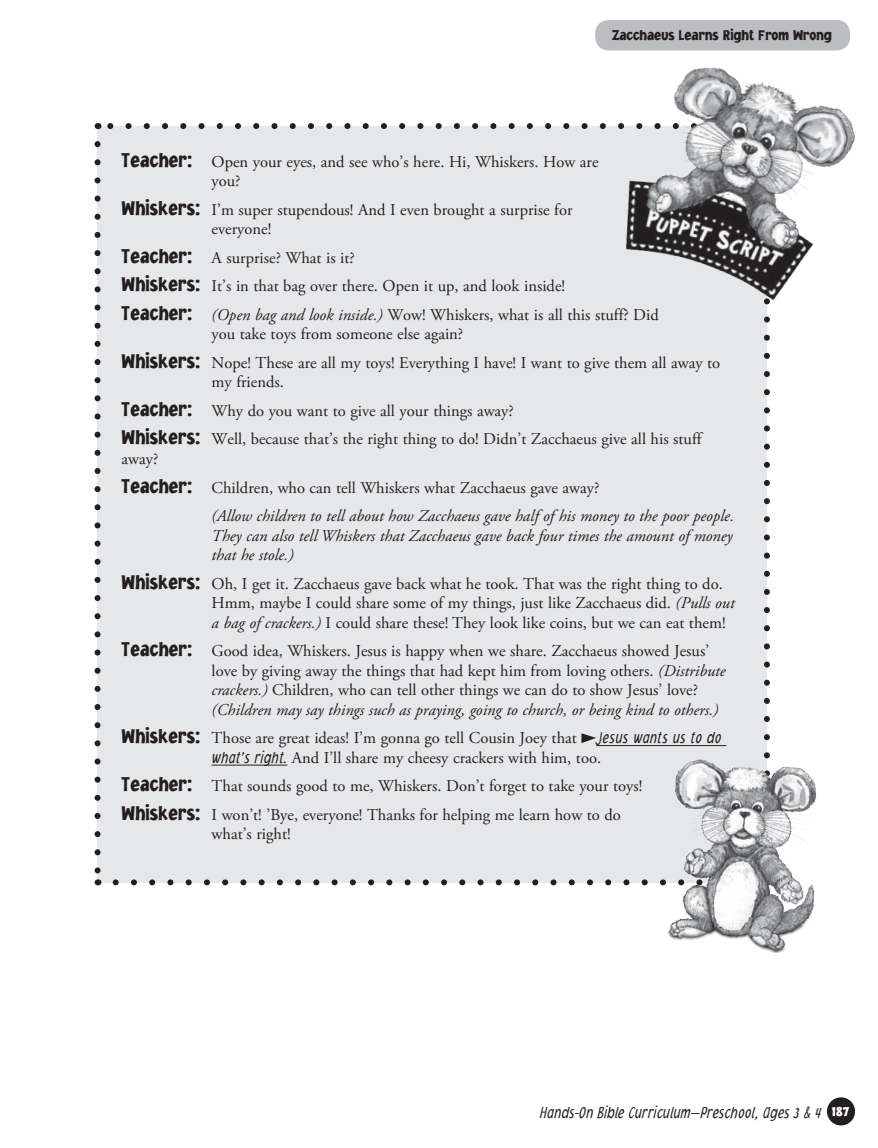
<style>
.page{position:relative;width:878px;height:1148px;background:#fff}
.page>*{position:absolute;margin:0;border:0;box-sizing:border-box;transform-origin:0 0}
.t1{font:16.5px/19.5px "Adobe Garamond Pro";color:#231f20}
.t2{font:italic 16.5px/19.5px "Adobe Garamond Pro";color:#231f20}
.t3{font:italic 300 16.5px "Jacoby Cond ICG";color:#231f20;scale:.9 1}
.t4{font:900 15px "Jacoby Cond ICG";color:#231f20}
.s1{font-family:"Jacoby Cond ICG";font-weight:900;font-size:21px}
.s2{font-style:italic}
.s3{font-family:"Jacoby Cond ICG";font-weight:300;font-style:italic}
.s4{font-weight:900;font-style:normal;font-size:15px;color:#fff}
</style>
<div class="page">
<div style="left:595px;top:20px;width:255px;height:30px;background:#bcbdc0;border-radius:14px"></div>
<div style="left:826px;top:1097px;width:29px;height:28px;background:#231f20;border-radius:50%"></div>
<div style="left:98px;top:126px;width:668px;height:756px;background:#e6e7e9"></div>
<hr style="left:596px;top:745px;width:130px;height:1px;background:#231f20">
<hr style="left:212px;top:764px;width:75px;height:1px;background:#231f20">
<svg style="left:581px;top:733px;width:15px;height:10px"></svg>
<svg style="left:94px;top:144px;width:6px;height:729px"></svg>
<svg style="left:116px;top:879px;width:549px;height:6px"></svg>
<svg style="left:764px;top:305px;width:6px;height:450px"></svg>
<svg style="left:107px;top:123px;width:499px;height:6px"></svg>
<img style="left:618px;top:67px;width:236px;height:238px">
<img style="left:665px;top:755px;width:152px;height:197px">
<p class="t4" style="left:611px;top:25px;width:221px">Zacchaeus Learns Right From Wrong</p>
<p class="t1" style="left:211px;top:152px;width:388px;text-indent:-90px"><span class="s1">Teacher:</span> Open your eyes, and see who’s here. Hi, Whiskers. How are you?</p>
<p class="t1" style="left:212px;top:200px;width:362px;text-indent:-90px"><span class="s1">Whiskers:</span> I’m super stupendous! And I even brought a surprise for everyone!</p>
<p class="t1" style="left:122px;top:244px;width:538px;line-height:28.5px"><span class="s1">Teacher:</span> A surprise? What is it?<br><span class="s1">Whiskers:</span> It’s in that bag over there. Open it up, and look inside!<br><span class="s1">Teacher:</span> <span class="s2">(Open bag and look inside.)</span> Wow! Whiskers, what is all this stuff? Did</p>
<p class="t1" style="left:122px;top:320px;width:600px;line-height:28.5px;text-indent:90px">you take toys from someone else again?<br><span class="s1">Whiskers:</span> Nope! These are all my toys! Everything I have! I want to give them all away to</p>
<p class="t1" style="left:122px;top:368px;width:581px;line-height:28.5px;text-indent:90px">my friends.<br><span class="s1">Teacher:</span> Why do you want to give all your things away?<br><span class="s1">Whiskers:</span> Well, because that’s the right thing to do! Didn’t Zacchaeus give all his stuff</p>
<p class="t1" style="left:121px;top:449px;width:38px">away?</p>
<p class="t1" style="left:122px;top:478px;width:479px"><span class="s1">Teacher:</span> Children, who can tell Whiskers what Zacchaeus gave away?</p>
<p class="t2" style="left:211px;top:506px;width:524px">(Allow children to tell about how Zacchaeus gave half of his money to the poor people.</p>
<p class="t2" style="left:211px;top:526px;width:522px">They can also tell Whiskers that Zacchaeus gave back four times the amount of money that he stole.)</p>
<p class="t1" style="left:212px;top:574px;width:524px;text-indent:-90px"><span class="s1">Whiskers:</span> Oh, I get it. Zacchaeus gave back what he took. That was the right thing to do.<br>Hmm, maybe I could share some of my things, just like Zacchaeus did. <span class="s2">(Pulls out a bag of crackers.)</span> I could share these! They look like coins, but we can eat them!</p>
<p class="t1" style="left:211px;top:641px;width:515px;text-indent:-90px"><span class="s1">Teacher:</span> Good idea, Whiskers. Jesus is happy when we share. Zacchaeus showed Jesus’ love by giving away the things that had kept him from loving others. <span class="s2">(Distribute crackers.)</span> Children, who can tell other things we can do to show Jesus’ love? <span class="s2">(Children may say things such as praying, going to church, or being kind to others.)</span></p>
<p class="t1" style="left:211px;top:728px;width:511px;text-indent:-90px"><span class="s1">Whiskers:</span> Those are great ideas! I’m gonna go tell Cousin Joey that <span class="s3">Jesus wants us to do what’s right.</span> And I’ll share my cheesy crackers with him, too.</p>
<p class="t1" style="left:122px;top:772px;width:522px;line-height:28.5px"><span class="s1">Teacher:</span> That sounds good to me, Whiskers. Don’t forget to take your toys!<br><span class="s1">Whiskers:</span> I won’t! ’Bye, everyone! Thanks for helping me learn how to do</p>
<p class="t1" style="left:212px;top:824px;width:81px">what’s right!</p>
<p class="t3" style="left:540px;top:1102px;width:345px">Hands-On Bible Curriculum—Preschool, Ages 3 &amp; 4 <span class="s4">187</span></p>
</div>
